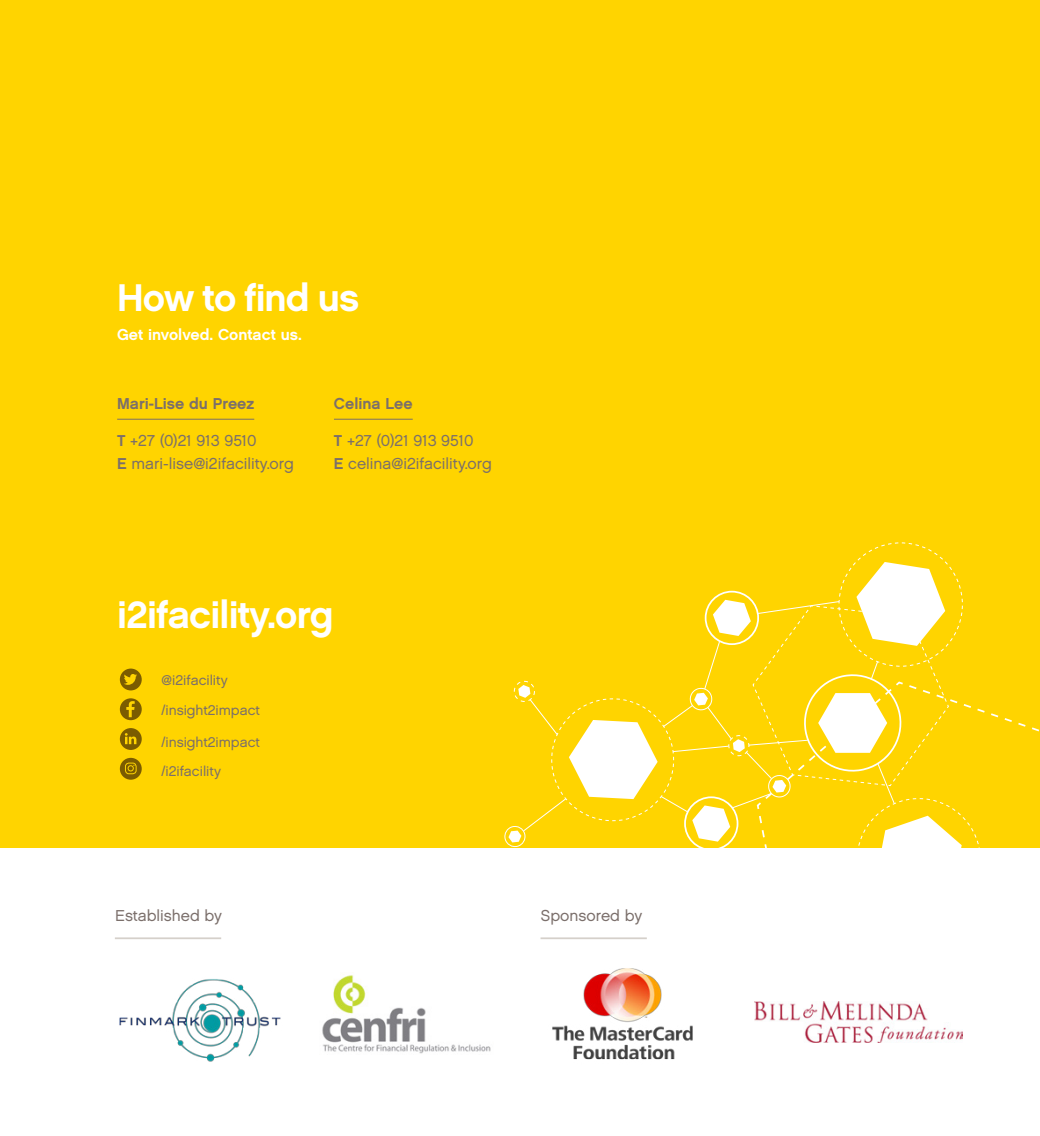
<style>
.page{position:relative;width:1040px;height:1136px;background:#fff}
.page>*{position:absolute;margin:0;border:0;box-sizing:border-box;transform-origin:0 0}
.t1{font:38.5px "Chalet New York Nineteen Sixty";letter-spacing:-.02em;color:#fff}
.t2{font:15.75px/22.8px "Chalet London Nineteen Sixty";color:#7b6f6b}
.t3{font:15.75px "Chalet New York Nineteen Sixty";color:#7b6f6b}
.t4{font:15.75px "Chalet New York Nineteen Sixty";color:#fff}
.t5{font:14px/29.8px "Chalet London Nineteen Sixty";color:#7b6f6b}
.s1{font-family:"Chalet New York Nineteen Sixty"}
</style>
<div class="page">
<div style="left:0;top:0;width:1040px;height:847px;background:#ffd400"></div>
<img style="left:322px;top:975px;width:169px;height:79px">
<img style="left:119px;top:979px;width:162px;height:83px">
<img style="left:573px;top:1050px;width:102px;height:10px">
<hr style="left:115px;top:937px;width:106px;height:2px;background:#d5d0ca">
<svg style="left:120px;top:668px;width:22px;height:22px"></svg>
<svg style="left:120px;top:698px;width:22px;height:22px"></svg>
<svg style="left:120px;top:728px;width:22px;height:22px"></svg>
<svg style="left:120px;top:758px;width:22px;height:22px"></svg>
<svg style="left:125px;top:733px;width:11px;height:11px"></svg>
<svg style="left:126px;top:701px;width:9px;height:16px"></svg>
<svg style="left:124px;top:674px;width:13px;height:11px"></svg>
<div style="left:125px;top:762px;width:12px;height:12px;border:1px solid #ffd400;border-radius:4px"></div>
<svg style="left:128px;top:764px;width:6px;height:7px"></svg>
<hr style="left:117px;top:419px;width:137px;height:1px;background:#7b6f6b">
<hr style="left:334px;top:419px;width:79px;height:1px;background:#7b6f6b">
<svg style="left:504px;top:542px;width:536px;height:508px"></svg>
<img style="left:755px;top:1001px;width:207px;height:41px">
<h1 class="t1" style="left:117px;top:273px;width:244px">How to find us</h1>
<p class="t4" style="left:117px;top:325px;width:186px">Get involved. Contact us.</p>
<p class="t3" style="left:117px;top:393px;width:139px">Mari-Lise du Preez</p>
<p class="t2" style="left:117px;top:429px;width:178px"><span class="s1">T</span> +27 (0)21 913 9510<br><span class="s1">E</span> mari-lise@i2ifacility.org</p>
<p class="t3" style="left:334px;top:393px;width:80px">Celina Lee</p>
<p class="t2" style="left:334px;top:429px;width:159px"><span class="s1">T</span> +27 (0)21 913 9510<br><span class="s1">E</span> celina@i2ifacility.org</p>
<h1 class="t1" style="left:117px;top:591px;width:218px">i2ifacility.org</h1>
<p class="t5" style="left:162px;top:665px;width:100px">@i2ifacility /insight2impact</p>
<p class="t5" style="left:162px;top:727px;width:100px">/insight2impact /i2ifacility</p>
<p class="t2" style="left:115px;top:904px;width:108px">Established by</p>
<p class="t2" style="left:541px;top:904px;width:103px">Sponsored by</p>
</div>
